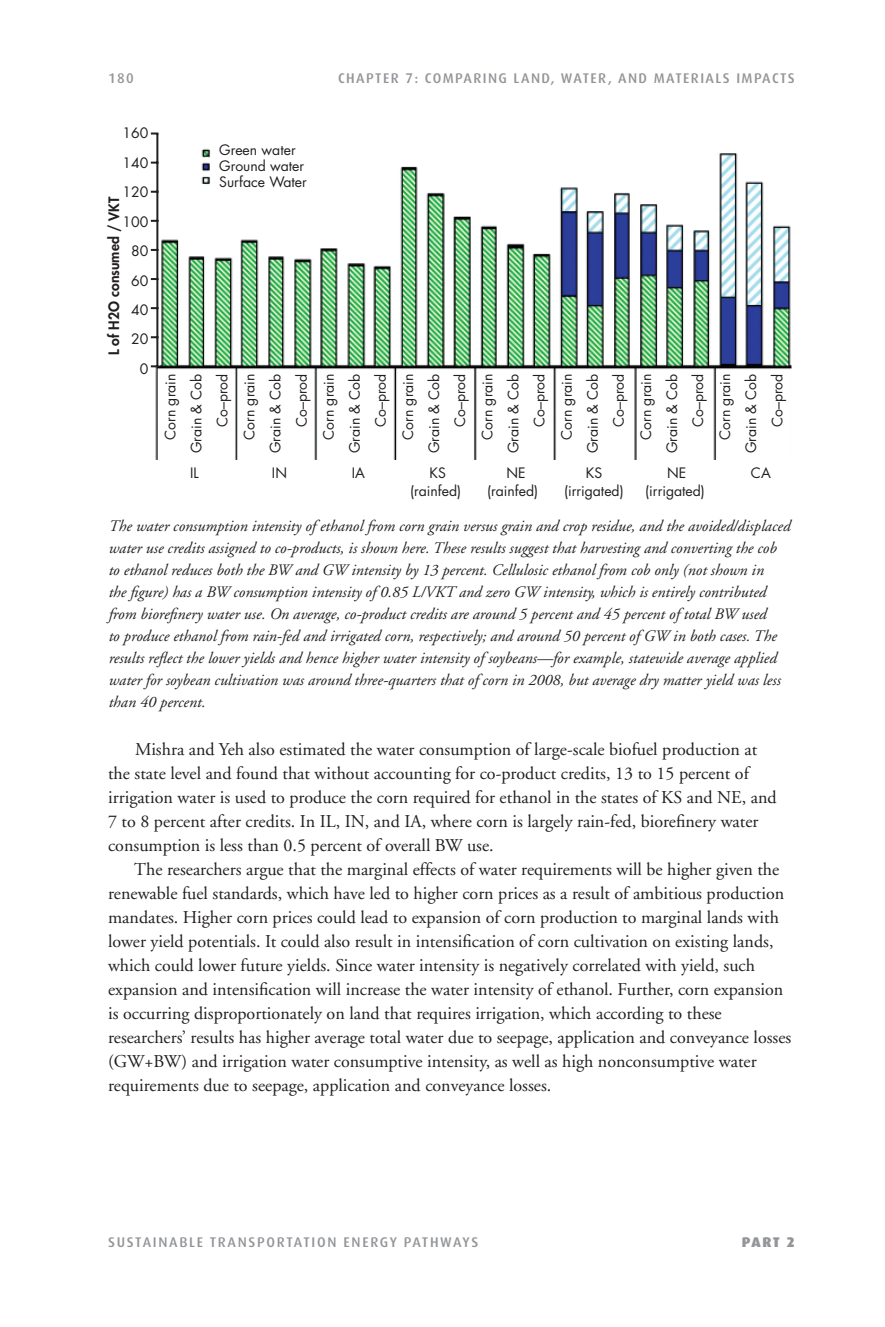
<style>
.page{position:relative;width:885px;height:1327px;background:#fff}
.page>*{position:absolute;margin:0;border:0;box-sizing:border-box;transform-origin:0 0}
.t1{font:18px "Adobe Garamond";color:#231f20}
.t2{font:italic 16px/22px "Adobe Garamond";color:#231f20}
.t3{font:14px/26.4px "Futura";color:#231f20;text-align:right}
.t4{font:500 14px "Dax";letter-spacing:.1em;color:#939598}
.t5{font:500 14px "Dax";letter-spacing:.12em;color:#939598}
.t6{font:800 14px "Futura";color:#231f20}
.t7{font:900 14px "Dax";color:#939598}
</style>
<div class="page">
<img style="left:150px;top:133px;width:642px;height:326px">
<hr style="left:156px;top:133px;width:2px;height:234px;background:#231f20">
<svg style="left:151px;top:132px;width:7px;height:2px"></svg>
<p class="t4" style="left:108px;top:72px;width:27px">180</p>
<p class="t4" style="left:338px;top:72px;width:458px">CHAPTER 7: COMPARING LAND, WATER, AND MATERIALS IMPACTS</p>
<p class="t3" style="left:122px;top:120px;width:27px;line-height:29.4px">160<br>140<br>120<br>100<br>80<br>60<br>40<br>20<br>0</p>
<p class="t6" style="left:107px;top:355px;width:160px;rotate:-90deg">L of H2O consumed / VKT</p>
<p class="t3" style="left:219px;top:143px;width:89px;line-height:16px;text-align:left">Green water<br>Ground water<br>Surface Water</p>
<p class="t3" style="left:158px;top:453px;width:81px;rotate:-90deg">Corn grain<br>Grain &amp; Cob<br>Co–prod<br>Corn grain<br>Grain &amp; Cob<br>Co–prod<br>Corn grain<br>Grain &amp; Cob<br>Co–prod<br>Corn grain<br>Grain &amp; Cob<br>Co–prod<br>Corn grain<br>Grain &amp; Cob<br>Co–prod<br>Corn grain<br>Grain &amp; Cob<br>Co–prod<br>Corn grain<br>Grain &amp; Cob<br>Co–prod<br>Corn grain<br>Grain &amp; Cob<br>Co–prod</p>
<p class="t3" style="left:190px;top:461px;width:10px">IL</p>
<p class="t3" style="left:272px;top:461px;width:17px">IN</p>
<p class="t3" style="left:351px;top:461px;width:15px">IA</p>
<p class="t3" style="left:429px;top:461px;width:18px">KS</p>
<p class="t3" style="left:506px;top:461px;width:21px">NE</p>
<p class="t3" style="left:585px;top:461px;width:18px">KS</p>
<p class="t3" style="left:666px;top:461px;width:21px">NE</p>
<p class="t3" style="left:750px;top:461px;width:21px">CA</p>
<p class="t3" style="left:410px;top:479px;width:53px">(rainfed)</p>
<p class="t3" style="left:487px;top:479px;width:53px">(rainfed)</p>
<p class="t3" style="left:563px;top:479px;width:61px">(irrigated)</p>
<p class="t3" style="left:645px;top:479px;width:61px">(irrigated)</p>
<p class="t2" style="left:108px;top:516px;width:683px">The water consumption intensity of ethanol from corn grain versus grain and crop residue, and the avoided/displaced water use credits assigned to co-products, is shown here. These results suggest that harvesting and converting the cob to ethanol reduces both the BW and GW intensity by 13 percent. Cellulosic ethanol from cob only (not shown in<br>the figure) has a BW consumption intensity of 0.85 L/VKT and zero GW intensity, which is entirely contributed from biorefinery water use. On average, co-product credits are around 5 percent and 45 percent of total BW used<br>to produce ethanol from rain-fed and irrigated corn, respectively; and around 50 percent of GW in both cases. The results reflect the lower yields and hence higher water intensity of soybeans—for example, statewide average applied water for soybean cultivation was around three-quarters that of corn in 2008, but average dry matter yield was less than 40 percent.</p>
<p class="t1" style="left:135px;top:741px;width:623px">Mishra and Yeh also estimated the water consumption of large-scale biofuel production at</p>
<p class="t1" style="left:108px;top:765px;width:642px">the state level and found that without accounting for co-product credits, 13 to 15 percent of</p>
<p class="t1" style="left:108px;top:789px;width:669px">irrigation water is used to produce the corn required for ethanol in the states of KS and NE, and</p>
<p class="t1" style="left:108px;top:813px;width:651px">7 to 8 percent after credits. In IL, IN, and IA, where corn is largely rain-fed, biorefinery water</p>
<p class="t1" style="left:108px;top:837px;width:387px">consumption is less than 0.5 percent of overall BW use.</p>
<p class="t1" style="left:134px;top:861px;width:646px">The researchers argue that the marginal effects of water requirements will be higher given the</p>
<p class="t1" style="left:108px;top:885px;width:677px">renewable fuel standards, which have led to higher corn prices as a result of ambitious production</p>
<p class="t1" style="left:108px;top:909px;width:672px">mandates. Higher corn prices could lead to expansion of corn production to marginal lands with</p>
<p class="t1" style="left:108px;top:933px;width:666px">lower yield potentials. It could also result in intensification of corn cultivation on existing lands,</p>
<p class="t1" style="left:108px;top:957px;width:648px">which could lower future yields. Since water intensity is negatively correlated with yield, such</p>
<p class="t1" style="left:108px;top:981px;width:676px">expansion and intensification will increase the water intensity of ethanol. Further, corn expansion</p>
<p class="t1" style="left:108px;top:1005px;width:615px">is occurring disproportionately on land that requires irrigation, which according to these</p>
<p class="t1" style="left:108px;top:1029px;width:684px">researchers’ results has higher average total water due to seepage, application and conveyance losses</p>
<p class="t1" style="left:108px;top:1053px;width:649px">(GW+BW) and irrigation water consumptive intensity, as well as high nonconsumptive water</p>
<p class="t1" style="left:108px;top:1077px;width:444px">requirements due to seepage, application and conveyance losses.</p>
<p class="t5" style="left:108px;top:1236px;width:371px">SUSTAINABLE TRANSPORTATION ENERGY PATHWAYS</p>
<p class="t7" style="left:741px;top:1237px;width:54px">PART 2</p>
</div>
